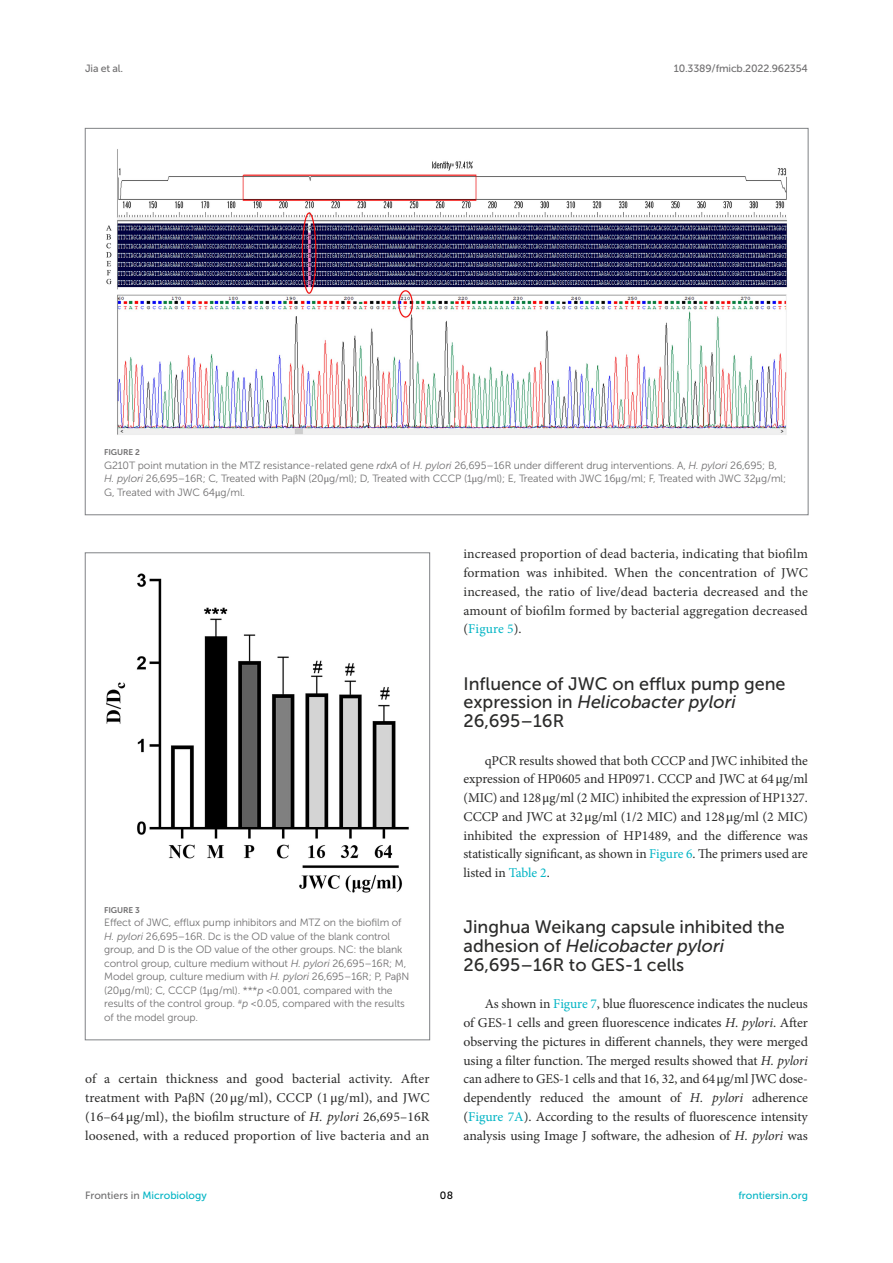
<style>
.page{position:relative;width:893px;height:1263px;background:#fff}
.page>*{position:absolute;margin:0;border:0;box-sizing:border-box;transform-origin:0 0}
.HEAD_2{font:18px/18.8px "Museo Sans 500";color:#2b2b2a}
.TEXT_FLUSH{font:13.5px/18.8px "Minion Pro";color:#2b2b2a;text-align:justify}
.FIG_LEG{font:10.5px/13.5px "Museo Sans 300";letter-spacing:-.01em;color:#706f70}
.t1{font:10.5px "Museo Sans 500";color:#00b4c4}
.t2{font:10.5px "Museo Sans 500";letter-spacing:-.015em;color:#706f70}
.t3{font:10.5px "Museo Sans 500";color:#000}
.FIG_HD{font:8.25px "Museo Sans 700";letter-spacing:-.01em;color:#706f70}
.s1{font-style:italic}
.s2{font-family:"STIX General"}
.s3{color:#00b4c4}
.s4{color:#706f70}
</style>
<div class="page">
<img style="left:106px;top:149px;width:681px;height:286px">
<img style="left:106px;top:573px;width:303px;height:320px">
<p class="t2" style="left:85px;top:63px;width:40px">Jia et al.</p>
<p class="t2" style="left:674px;top:63px;width:136px">10.3389/fmicb.2022.962354</p>
<p class="FIG_HD" style="left:104px;top:448px;width:37px">FIGURE 2</p>
<p class="FIG_LEG" style="left:104px;top:459px;width:683px">G210T point mutation in the MTZ resistance-related gene <span class="s1">rdxA</span> of <span class="s1">H. pylori</span> 26,695–16R under different drug interventions. A, <span class="s1">H. pylori</span> 26,695; B,<br><span class="s1">H. pylori</span> 26,695–16R; C, Treated with Pa<span class="s2">β</span>N (20 <span class="s2">μ</span>g/ml); D, Treated with CCCP (1 <span class="s2">μ</span>g/ml); E, Treated with JWC 16 <span class="s2">μ</span>g/ml; F, Treated with JWC 32 <span class="s2">μ</span>g/ml;<br>G, Treated with JWC 64 <span class="s2">μ</span>g/ml.</p>
<p class="FIG_HD" style="left:104px;top:905px;width:37px">FIGURE 3</p>
<p class="FIG_LEG" style="left:104px;top:916px;width:307px">Effect of JWC, efflux pump inhibitors and MTZ on the biofilm of <span class="s1">H. pylori</span> 26,695–16R. Dc is the OD value of the blank control group, and D is the OD value of the other groups. NC: the blank control group, culture medium without <span class="s1">H. pylori</span> 26,695–16R; M, Model group, culture medium with <span class="s1">H. pylori</span> 26,695–16R; P, Pa<span class="s2">β</span>N (20 <span class="s2">μ</span>g/ml); C, CCCP (1 <span class="s2">μ</span>g/ml). ***<span class="s1">p</span> &lt; 0.001, compared with the results of the control group. <sup>#</sup><span class="s1">p</span> &lt; 0.05, compared with the results of the model group.</p>
<p class="TEXT_FLUSH" style="left:85px;top:1070px;width:346px">of a certain thickness and good bacterial activity. After treatment with Pa<span class="s2">β</span>N (20 <span class="s2">μ</span>g/ml), CCCP (1 <span class="s2">μ</span>g/ml), and JWC (16–64 <span class="s2">μ</span>g/ml), the biofilm structure of <span class="s1">H. pylori</span> 26,695–16R loosened, with a reduced proportion of live bacteria and an</p>
<p class="TEXT_FLUSH" style="left:463px;top:545px;width:346px">increased proportion of dead bacteria, indicating that biofilm formation was inhibited. When the concentration of JWC increased, the ratio of live/dead bacteria decreased and the amount of biofilm formed by bacterial aggregation decreased (<span class="s3">Figure 5</span>).</p>
<p class="HEAD_2" style="left:463px;top:674px;width:324px">Influence of JWC on efflux pump gene expression in <span class="s1">Helicobacter pylori<br></span>26,695–16R</p>
<p class="TEXT_FLUSH" style="left:463px;top:751px;width:346px;text-indent:21px">qPCR results showed that both CCCP and JWC inhibited the expression of HP0605 and HP0971. CCCP and JWC at 64<span class="s2">μ</span>g/ml (MIC) and 128<span class="s2">μ</span>g/ml (2 MIC) inhibited the expression of HP1327.<br>CCCP and JWC at 32<span class="s2">μ</span>g/ml (1/2 MIC) and 128<span class="s2">μ</span>g/ml (2 MIC) inhibited the expression of HP1489, and the difference was statistically significant, as shown in <span class="s3">Figure 6</span>. The primers used are listed in <span class="s3">Table 2</span>.</p>
<p class="HEAD_2" style="left:463px;top:918px;width:323px">Jinghua Weikang capsule inhibited the adhesion of <span class="s1">Helicobacter pylori<br></span>26,695–16R to GES-1 cells</p>
<p class="TEXT_FLUSH" style="left:463px;top:995px;width:346px;text-indent:21px">As shown in <span class="s3">Figure 7</span>, blue fluorescence indicates the nucleus of GES-1 cells and green fluorescence indicates <span class="s1">H. pylori</span>. After observing the pictures in different channels, they were merged using a filter function. The merged results showed that <span class="s1">H. pylori </span>can adhere to GES-1 cells and that 16, 32, and 64<span class="s2">μ</span>g/ml JWC dose&shy;dependently reduced the amount of <span class="s1">H. pylori</span> adherence (<span class="s3">Figure 7A</span>). According to the results of fluorescence intensity analysis using Image J software, the adhesion of <span class="s1">H. pylori</span> was</p>
<p class="t1" style="left:85px;top:1190px;width:123px"><span class="s4">Frontiers in</span> Microbiology</p>
<p class="t3" style="left:440px;top:1190px;width:15px">08</p>
<p class="t1" style="left:738px;top:1190px;width:71px">frontiersin.org</p>
</div>
